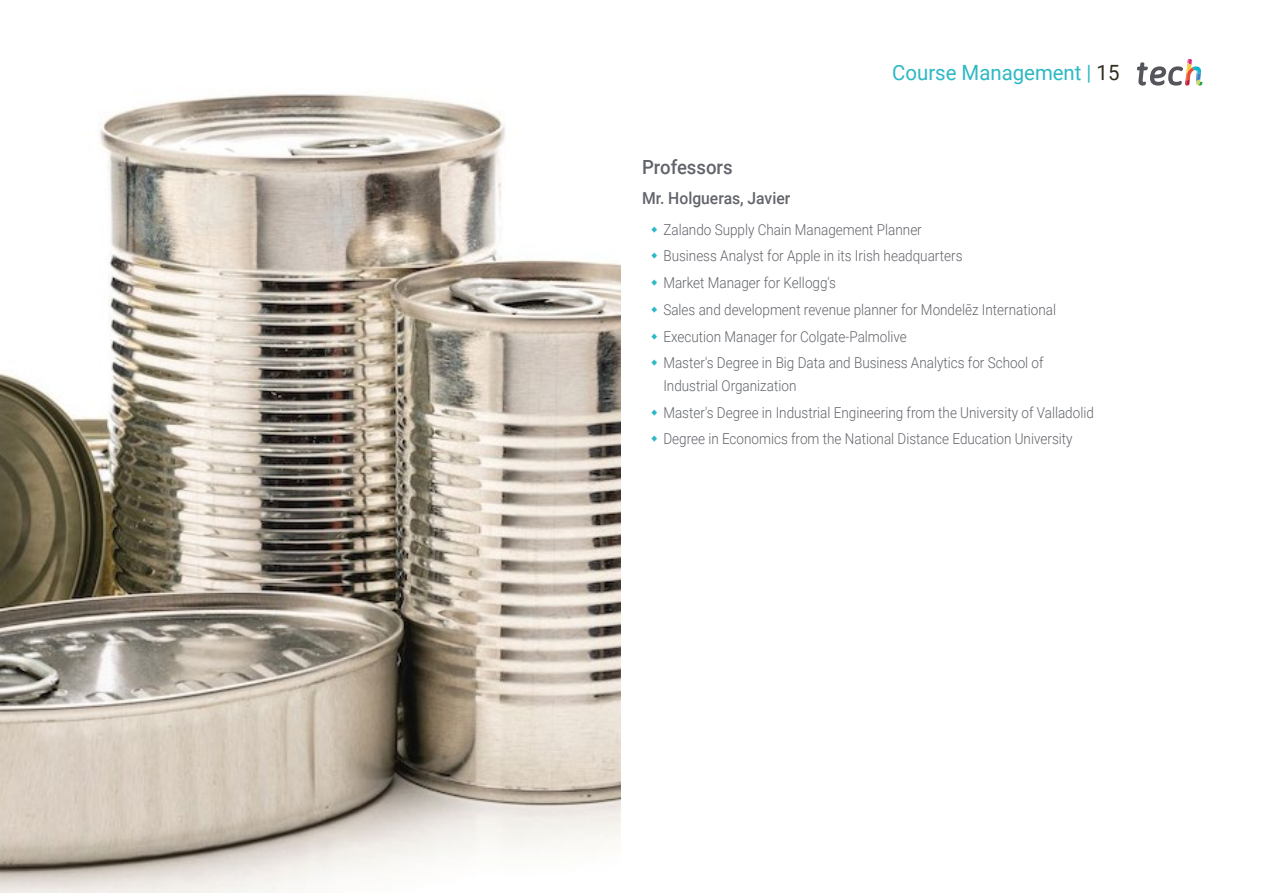
<style>
.page{position:relative;width:1263px;height:893px;background:#fff}
.page>*{position:absolute;margin:0;border:0;box-sizing:border-box;transform-origin:0 0}
.t1{font:21px "Roboto";color:#2db8c5}
.t2{font:500 19.5px "Roboto";color:#61646a;scale:.95 1}
.t3{font:500 16.5px "Roboto";color:#61646a;scale:.95 1}
.t4{font:300 15px/26.7px "Roboto";color:#61646a;scale:.9 1}
.s1{color:#312e20}
</style>
<div class="page">
<svg style="left:1137px;top:59px;width:65px;height:27px"></svg>
<img style="left:0;top:94px;width:621px;height:799px">
<h1 class="t1" style="left:892px;top:57px;width:229px">Course Management | <span class="s1">15</span></h1>
<h2 class="t2" style="left:642px;top:154px;width:97px">Professors</h2>
<p class="t3" style="left:642px;top:186px;width:158px">Mr. Holgueras, Javier</p>
<p class="t4" style="left:663px;top:215px;width:438px">Zalando Supply Chain Management Planner<br>Business Analyst for Apple in its Irish headquarters<br>Market Manager for Kellogg's<br>Sales and development revenue planner for Mondelēz International Execution Manager for Colgate-Palmolive<br>Master's Degree in Big Data and Business Analytics for School of</p>
<p class="t4" style="left:663px;top:372px;width:480px">Industrial Organization<br>Master's Degree in Industrial Engineering from the University of Valladolid<br>Degree in Economics from the National Distance Education University</p>
</div>
